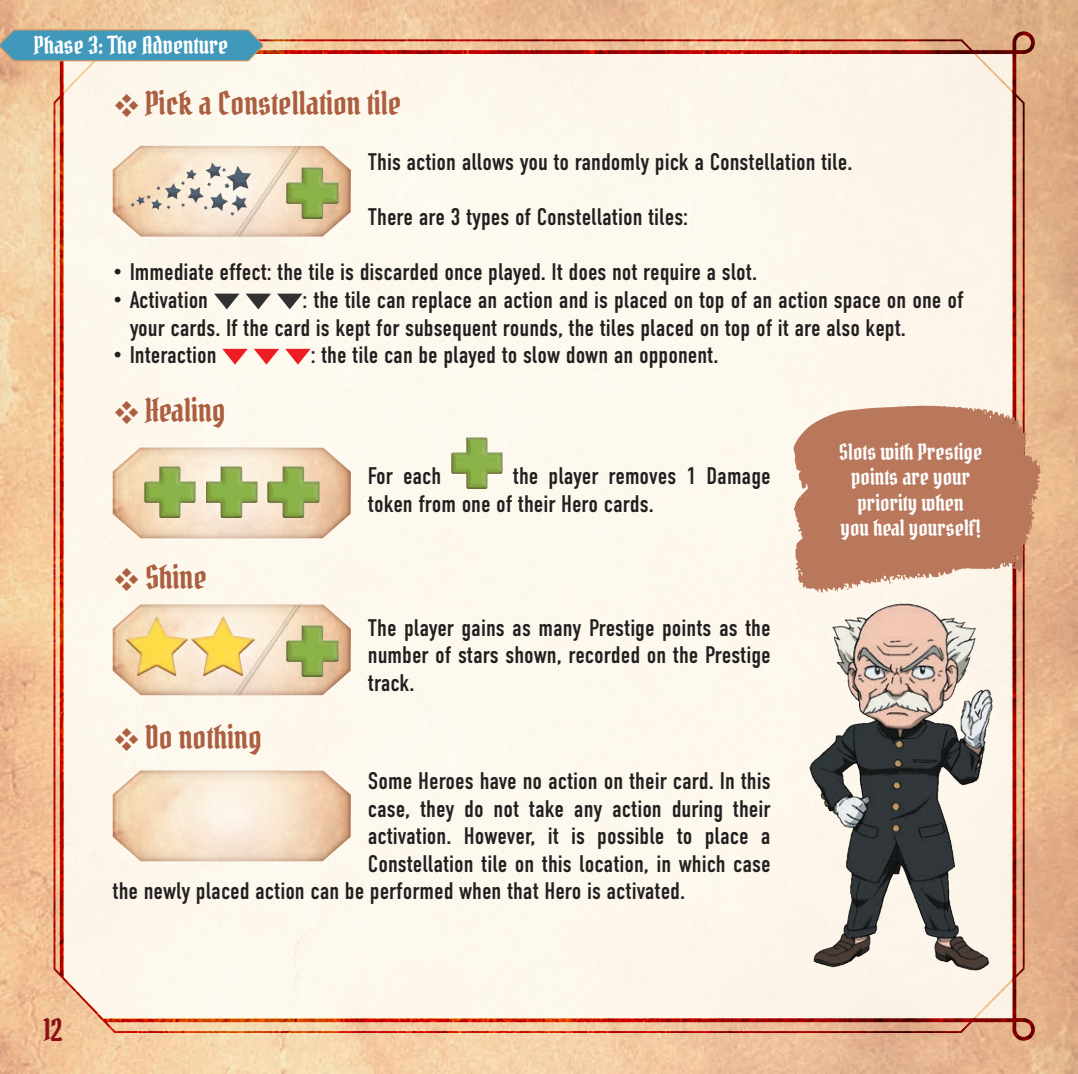
<style>
.page{position:relative;width:1078px;height:1074px;background:#fff}
.page>*{position:absolute;margin:0;border:0;box-sizing:border-box;transform-origin:0 0}
.SOUS-TITRE{font:32px "Pirata One";color:#ab5f40}
.t1{font:30px "Pirata One";color:#890f12}
.t2{font:24px/27.6px "DIN Condensed";color:#231f20}
.Phase_courant{font:24px "Pirata One";color:#fff}
.Texte_conseil2{font:22px/25.4px "Pirata One";color:#fff;text-align:center}
</style>
<div class="page">
<img style="left:0;top:0;width:1077px;height:1074px">
<div style="left:54px;top:39px;width:970px;height:994px;background:#fdf8ed"></div>
<svg style="left:1012px;top:31px;width:22px;height:23px"></svg>
<svg style="left:1012px;top:1018px;width:22px;height:23px"></svg>
<div style="left:110px;top:142px;width:242px;height:96px;background:#90502c;opacity:.75"></div>
<svg style="left:113px;top:146px;width:238px;height:90px;background:#ecd3b8"></svg>
<div style="left:285px;top:165px;width:56px;height:56px;background:#90502c;opacity:.2"></div>
<img style="left:208px;top:146px;width:125px;height:91px">
<img style="left:129px;top:160px;width:125px;height:59px">
<svg style="left:214px;top:294px;width:25px;height:15px"></svg>
<svg style="left:277px;top:294px;width:25px;height:15px"></svg>
<svg style="left:245px;top:294px;width:26px;height:15px"></svg>
<svg style="left:222px;top:349px;width:26px;height:16px"></svg>
<svg style="left:285px;top:349px;width:26px;height:16px"></svg>
<svg style="left:254px;top:349px;width:25px;height:16px"></svg>
<div style="left:110px;top:444px;width:242px;height:96px;background:#90502c;opacity:.75"></div>
<svg style="left:113px;top:447px;width:238px;height:91px;background:#eed5ba"></svg>
<div style="left:143px;top:465px;width:55px;height:55px;background:#90502c;opacity:.2"></div>
<div style="left:204px;top:465px;width:56px;height:55px;background:#90502c;opacity:.2"></div>
<div style="left:266px;top:465px;width:56px;height:55px;background:#90502c;opacity:.2"></div>
<div style="left:450px;top:435px;width:55px;height:56px;background:#90502c;opacity:.2"></div>
<div style="left:110px;top:601px;width:242px;height:96px;background:#90502c;opacity:.75"></div>
<svg style="left:113px;top:604px;width:238px;height:91px;background:#ecd3ba"></svg>
<div style="left:285px;top:624px;width:56px;height:56px;background:#90502c;opacity:.2"></div>
<img style="left:208px;top:604px;width:125px;height:91px">
<img style="left:192px;top:616px;width:62px;height:60px">
<img style="left:125px;top:616px;width:63px;height:60px">
<div style="left:110px;top:767px;width:242px;height:96px;background:#90502c;opacity:.75"></div>
<svg style="left:113px;top:770px;width:238px;height:91px;background:#f2dbc3"></svg>
<img style="left:800px;top:593px;width:208px;height:417px">
<svg style="left:793px;top:405px;width:247px;height:188px;background:#c3886e"></svg>
<svg style="left:0;top:28px;width:264px;height:34px;background:#5c9cb1"></svg>
<p class="Phase_courant" style="left:34px;top:30px;width:196px">Phase 3: The Adventure</p>
<p class="SOUS-TITRE" style="left:113px;top:82px;width:290px">❖Pick a Constellation tile</p>
<p class="t2" style="left:368px;top:148px;width:486px">This action allows you to randomly pick a Constellation tile.</p>
<p class="t2" style="left:368px;top:204px;width:322px">There are 3 types of Constellation tiles:</p>
<p class="t2" style="left:113px;top:259px;width:646px">• Immediate effect: the tile is discarded once played. It does not require a slot.</p>
<p class="t2" style="left:113px;top:286px;width:97px">• Activation</p>
<p class="t2" style="left:130px;top:286px;width:835px;text-indent:173px">: the tile can replace an action and is placed on top of an action space on one of your cards. If the card is kept for subsequent rounds, the tiles placed on top of it are also kept.</p>
<p class="t2" style="left:113px;top:342px;width:105px">• Interaction</p>
<p class="t2" style="left:311px;top:342px;width:409px">: the tile can be played to slow down an opponent.</p>
<p class="SOUS-TITRE" style="left:113px;top:389px;width:115px">❖Healing</p>
<p class="t1" style="left:44px;top:1010px;width:20px">12</p>
<p class="SOUS-TITRE" style="left:113px;top:557px;width:96px">❖Shine</p>
<p class="SOUS-TITRE" style="left:113px;top:717px;width:151px">❖Do nothing</p>
<p class="t2" style="left:368px;top:463px;width:404px;text-indent:145px">the player removes 1 Damage token from one of their Hero cards.</p>
<p class="t2" style="left:368px;top:463px;width:75px">For each</p>
<p class="t2" style="left:368px;top:614px;width:404px;text-align:justify">The player gains as many Prestige points as the number of stars shown, recorded on the Prestige track.</p>
<p class="t2" style="left:368px;top:767px;width:404px">Some Heroes have no action on their card. In this</p>
<p class="t2" style="left:368px;top:795px;width:404px">case, they do not take any action during their</p>
<p class="t2" style="left:368px;top:822px;width:404px">activation. However, it is possible to place a</p>
<p class="t2" style="left:368px;top:850px;width:404px">Constellation tile on this location, in which case</p>
<p class="t2" style="left:113px;top:878px;width:574px">the newly placed action can be performed when that Hero is activated.</p>
<p class="Texte_conseil2" style="left:838px;top:439px;width:145px">Slots with Prestige points are your priority when<br>you heal yourself!</p>
</div>
